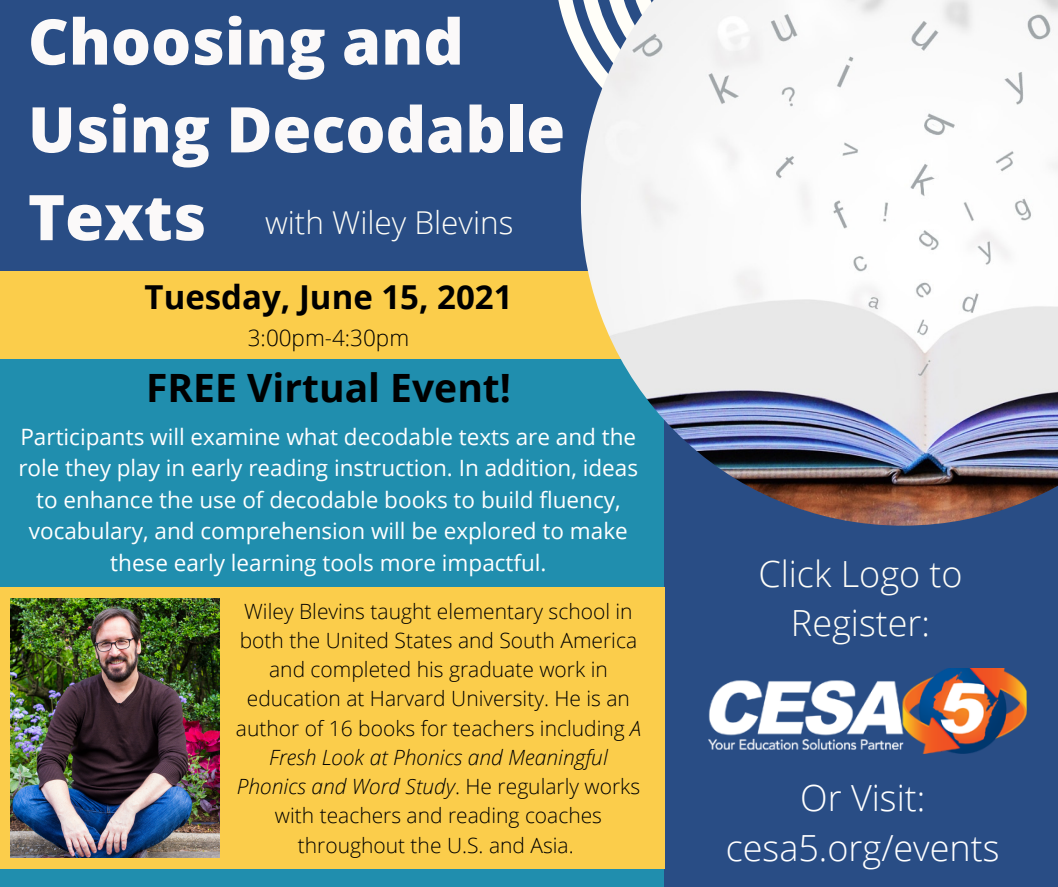
<style>
.page{position:relative;width:1058px;height:887px;background:#fff}
.page>*{position:absolute;margin:0;border:0;box-sizing:border-box;transform-origin:0 0}
.t1{font:800 63px/87.8px "Open Sans";color:#fbf9f9}
.t2{font:700 39px "Open Sans";color:#000}
.t3{font:300 36px/49.5px "Open Sans";color:#fff;text-align:center}
.t4{font:300 36px/49.5px "Open Sans";color:#fffef8;text-align:center}
.t5{font:700 33px "Open Sans";color:#000}
.t6{font:300 31.5px "Open Sans";color:#fffef8}
.t7{font:22.5px/31.5px "Open Sans";color:#fff;text-align:center}
.t8{font:300 22.5px "Open Sans";color:#000}
.t9{font:300 21px/29.2px "Open Sans";color:#000;text-align:center}
.s1{font-style:italic}
</style>
<div class="page">
<div style="left:0;top:0;width:1058px;height:886px;background:#294d85"></div>
<svg style="left:558px;top:0;width:23px;height:60px"></svg>
<img style="left:708px;top:669px;width:318px;height:84px">
<div style="left:0;top:271px;width:663px;height:615px;background:#208eae"></div>
<div style="left:0;top:271px;width:704px;height:88px;background:#fbcd4b"></div>
<img style="left:581px;top:0;width:477px;height:525px">
<div style="left:0;top:587px;width:664px;height:282px;background:#fbcd4b"></div>
<img style="left:11px;top:598px;width:208px;height:259px">
<p class="t1" style="left:28px;top:-4px;width:539px">Choosing and<br>Using Decodable<br>Texts</p>
<p class="t6" style="left:265px;top:201px;width:250px">with Wiley Blevins</p>
<p class="t5" style="left:145px;top:274px;width:369px">Tuesday, June 15, 2021</p>
<p class="t8" style="left:248px;top:321px;width:163px">3:00pm-4:30pm</p>
<p class="t2" style="left:146px;top:360px;width:366px">FREE Virtual Event!</p>
<p class="t7" style="left:18px;top:420px;width:621px">Participants will examine what decodable texts are and the role they play in early reading instruction. In addition, ideas to enhance the use of decodable books to build fluency, vocabulary, and comprehension will be explored to make these early learning tools more impactful.</p>
<p class="t9" style="left:236px;top:595px;width:407px">Wiley Blevins taught elementary school in both the United States and South America and completed his graduate work in education at Harvard University. He is an author of 16 books for teachers including <span class="s1">A Fresh Look at Phonics and Meaningful Phonics and Word Study</span>. He regularly works with teachers and reading coaches throughout the U.S. and Asia.</p>
<p class="t4" style="left:758px;top:548px;width:206px">Click Logo to<br>Register:</p>
<p class="t3" style="left:725px;top:772px;width:275px">Or Visit: cesa5.org/events</p>
</div>
